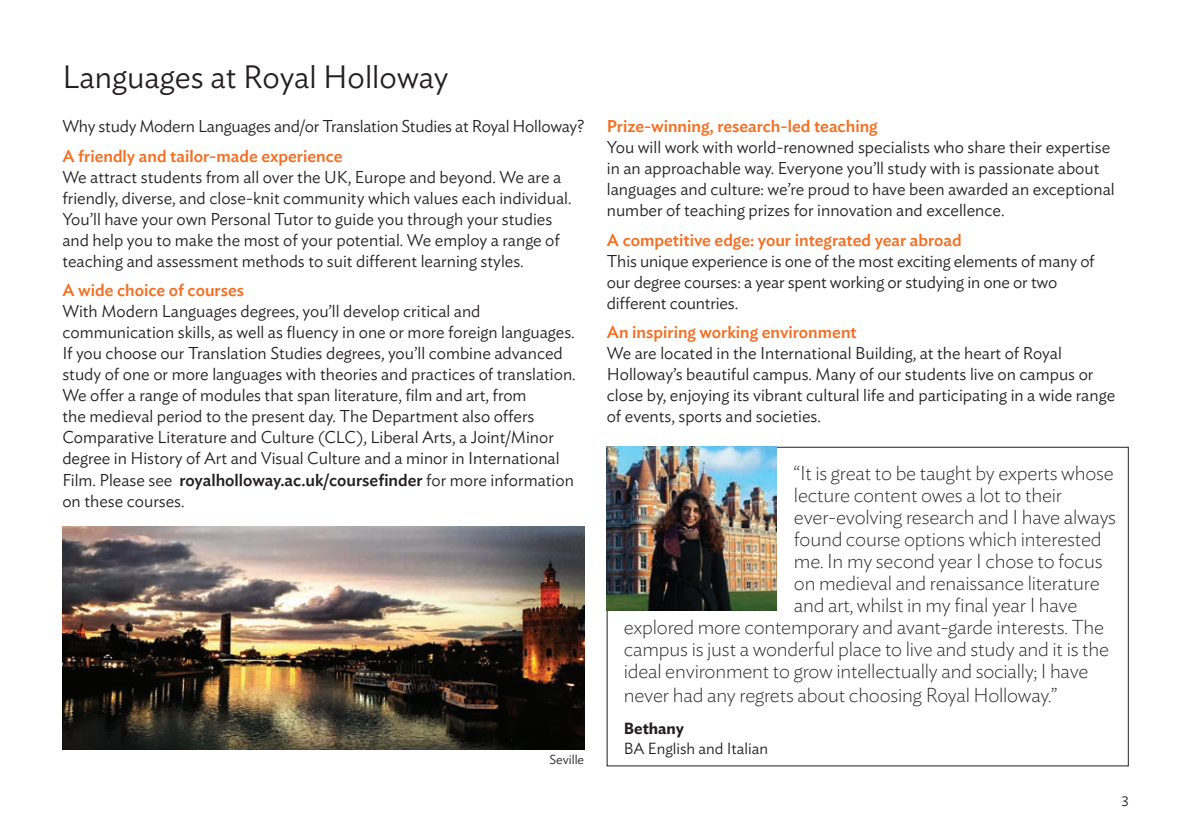
<style>
.page{position:relative;width:1191px;height:840px;background:#fff}
.page>*{position:absolute;margin:0;border:0;box-sizing:border-box;transform-origin:0 0}
.Heading___main{font:300 32px "Ideal Sans";color:#231f20}
.t1{font:200 20px "Ideal Sans";letter-spacing:-.01em;color:#231f20}
.Text___main{font:300 17px/21px "Ideal Sans";color:#231f20}
.Heading_-_sub{font:500 17px "Ideal Sans";color:#f36e21}
.Quote_name_etc{font:300 16px/20px "Ideal Sans";color:#231f20}
.t2{font:300 14px "Ideal Sans";color:#231f20}
.Pie_chart_text{font:300 13px "Ideal Sans";color:#231f20}
.s1{font-weight:500}
.s2{font-weight:600}
</style>
<div class="page">
<img style="left:607px;top:446px;width:170px;height:164px">
<img style="left:62px;top:526px;width:522px;height:222px">
<p class="Heading___main" style="left:62px;top:52px;width:387px">Languages at Royal Holloway</p>
<p class="Text___main" style="left:62px;top:114px;width:523px">Why study Modern Languages and/or Translation Studies at Royal Holloway?</p>
<p class="Heading_-_sub" style="left:62px;top:142px;width:282px">A friendly and tailor-made experience</p>
<p class="Text___main" style="left:62px;top:165px;width:510px">We attract students from all over the UK, Europe and beyond. We are a friendly, diverse, and close-knit community which values each individual.<br>You’ll have your own Personal Tutor to guide you through your studies and help you to make the most of your potential. We employ a range of teaching and assessment methods to suit different learning styles.</p>
<p class="Heading_-_sub" style="left:62px;top:277px;width:183px">A wide choice of courses</p>
<p class="Text___main" style="left:62px;top:299px;width:515px">With Modern Languages degrees, you’ll develop critical and communication skills, as well as fluency in one or more foreign languages.<br>If you choose our Translation Studies degrees, you’ll combine advanced study of one or more languages with theories and practices of translation.<br>We offer a range of modules that span literature, film and art, from<br>the medieval period to the present day. The Department also offers Comparative Literature and Culture (CLC), Liberal Arts, a Joint/Minor degree in History of Art and Visual Culture and a minor in International Film. Please see <span class="s1">royalholloway.ac.uk/coursefinder</span> for more information on these courses.</p>
<p class="Pie_chart_text" style="left:549px;top:749px;width:36px">Seville</p>
<p class="Heading_-_sub" style="left:607px;top:113px;width:272px">Prize-winning, research-led teaching</p>
<p class="Text___main" style="left:607px;top:135px;width:509px">You will work with world-renowned specialists who share their expertise in an approachable way. Everyone you’ll study with is passionate about languages and culture: we’re proud to have been awarded an exceptional number of teaching prizes for innovation and excellence.</p>
<p class="Heading_-_sub" style="left:607px;top:226px;width:356px">A competitive edge: your integrated year abroad</p>
<p class="Text___main" style="left:607px;top:249px;width:489px">This unique experience is one of the most exciting elements of many of our degree courses: a year spent working or studying in one or two different countries.</p>
<p class="Heading_-_sub" style="left:607px;top:319px;width:251px">An inspiring working environment</p>
<p class="Text___main" style="left:607px;top:341px;width:510px">We are located in the International Building, at the heart of Royal Holloway’s beautiful campus. Many of our students live on campus or close by, enjoying its vibrant cultural life and participating in a wide range of events, sports and societies.</p>
<p class="t1" style="left:794px;top:457px;width:321px">“It is great to be taught by experts whose</p>
<p class="t1" style="left:794px;top:479px;width:270px">lecture content owes a lot to their</p>
<p class="t1" style="left:794px;top:501px;width:324px">ever-evolving research and I have always</p>
<p class="t1" style="left:794px;top:523px;width:309px">found course options which interested</p>
<p class="t1" style="left:794px;top:545px;width:310px">me. In my second year I chose to focus</p>
<p class="t1" style="left:794px;top:567px;width:307px">on medieval and renaissance literature</p>
<p class="t1" style="left:794px;top:589px;width:285px">and art, whilst in my final year I have</p>
<p class="t1" style="left:624px;top:611px;width:482px">explored more contemporary and avant-garde interests. The</p>
<p class="t1" style="left:624px;top:633px;width:487px">campus is just a wonderful place to live and study and it is the</p>
<p class="t1" style="left:624px;top:655px;width:466px">ideal environment to grow intellectually and socially; I have</p>
<p class="t1" style="left:624px;top:679px;width:435px">never had any regrets about choosing Royal Holloway.”</p>
<p class="Quote_name_etc" style="left:624px;top:716px;width:146px"><span class="s2">Bethany<br></span>BA English and Italian</p>
<p class="t2" style="left:1121px;top:789px;width:9px">3</p>
</div>
